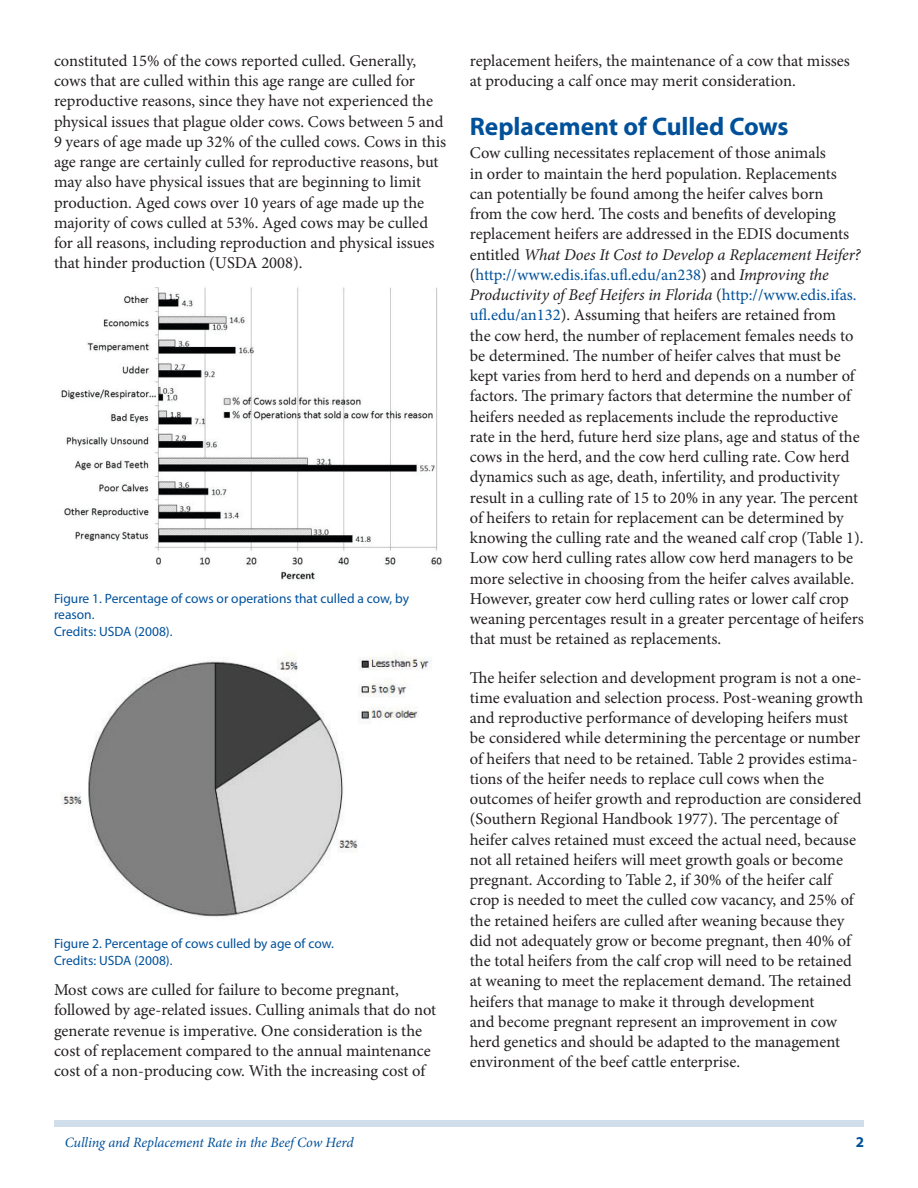
<style>
.page{position:relative;width:918px;height:1188px;background:#fff}
.page>*{position:absolute;margin:0;border:0;box-sizing:border-box;transform-origin:0 0}
.SectionHeading0{font:700 25.5px "Myriad Pro";color:#01519a}
.Paragraph{font:16.5px/20.2px "Minion Pro";color:#231f20}
.t1{font:700 15px "Myriad Pro";color:#01519a}
.RunningTitleItalics{font:italic 14.25px "Minion Pro";letter-spacing:-.005em;color:#01519a}
.FigureCaption{font:13.5px/16.5px "Myriad Pro";color:#01519a}
.s1{font-style:italic}
.s2{color:#01519a}
</style>
<div class="page">
<div style="left:54px;top:1120px;width:810px;height:7px;background:#d0deeb"></div>
<img style="left:60px;top:287px;width:382px;height:293px">
<img style="left:61px;top:653px;width:371px;height:264px">
<p class="Paragraph" style="left:54px;top:51px;width:394px">constituted 15% of the cows reported culled. Generally, cows that are culled within this age range are culled for reproductive reasons, since they have not experienced the physical issues that plague older cows. Cows between 5 and 9 years of age made up 32% of the culled cows. Cows in this age range are certainly culled for reproductive reasons, but may also have physical issues that are beginning to limit production. Aged cows over 10 years of age made up the majority of cows culled at 53%. Aged cows may be culled for all reasons, including reproduction and physical issues that hinder production (USDA 2008).</p>
<p class="FigureCaption" style="left:54px;top:590px;width:357px">Figure 1. Percentage of cows or operations that culled a cow, by reason.</p>
<p class="FigureCaption" style="left:54px;top:623px;width:120px">Credits: USDA (2008).</p>
<p class="FigureCaption" style="left:54px;top:935px;width:281px">Figure 2. Percentage of cows culled by age of cow.</p>
<p class="FigureCaption" style="left:54px;top:952px;width:120px">Credits: USDA (2008).</p>
<p class="Paragraph" style="left:54px;top:980px;width:384px">Most cows are culled for failure to become pregnant, followed by age-related issues. Culling animals that do not generate revenue is imperative. One consideration is the cost of replacement compared to the annual maintenance cost of a non-producing cow. With the increasing cost of</p>
<p class="Paragraph" style="left:470px;top:51px;width:382px">replacement heifers, the maintenance of a cow that misses at producing a calf once may merit consideration.</p>
<p class="SectionHeading0" style="left:470px;top:110px;width:320px">Replacement of Culled Cows</p>
<p class="Paragraph" style="left:470px;top:143px;width:396px">Cow culling necessitates replacement of those animals<br>in order to maintain the herd population. Replacements can potentially be found among the heifer calves born<br>from the cow herd. The costs and benefits of developing replacement heifers are addressed in the EDIS documents entitled <span class="s1">What Does It Cost to Develop a Replacement Heifer? </span>(<span class="s2">http://www.edis.ifas.ufl.edu/an238</span>) and <span class="s1">Improving the Productivity of Beef Heifers in Florida</span> (<span class="s2">http://www.edis.ifas. ufl.edu/an132</span>). Assuming that heifers are retained from<br>the cow herd, the number of replacement females needs to be determined. The number of heifer calves that must be kept varies from herd to herd and depends on a number of factors. The primary factors that determine the number of heifers needed as replacements include the reproductive rate in the herd, future herd size plans, age and status of the cows in the herd, and the cow herd culling rate. Cow herd dynamics such as age, death, infertility, and productivity result in a culling rate of 15 to 20% in any year. The percent of heifers to retain for replacement can be determined by knowing the culling rate and the weaned calf crop (Table 1).<br>Low cow herd culling rates allow cow herd managers to be more selective in choosing from the heifer calves available.<br>However, greater cow herd culling rates or lower calf crop weaning percentages result in a greater percentage of heifers that must be retained as replacements.</p>
<p class="Paragraph" style="left:470px;top:667px;width:395px">The heifer selection and development program is not a one&shy;time evaluation and selection process. Post-weaning growth and reproductive performance of developing heifers must be considered while determining the percentage or number of heifers that need to be retained. Table 2 provides estima&shy;tions of the heifer needs to replace cull cows when the outcomes of heifer growth and reproduction are considered (Southern Regional Handbook 1977). The percentage of heifer calves retained must exceed the actual need, because not all retained heifers will meet growth goals or become pregnant. According to Table 2, if 30% of the heifer calf crop is needed to meet the culled cow vacancy, and 25% of the retained heifers are culled after weaning because they did not adequately grow or become pregnant, then 40% of the total heifers from the calf crop will need to be retained at weaning to meet the replacement demand. The retained heifers that manage to make it through development<br>and become pregnant represent an improvement in cow herd genetics and should be adapted to the management environment of the beef cattle enterprise.</p>
<p class="RunningTitleItalics" style="left:65px;top:1133px;width:290px">Culling and Replacement Rate in the Beef Cow Herd</p>
<p class="t1" style="left:856px;top:1133px;width:10px">2</p>
</div>
